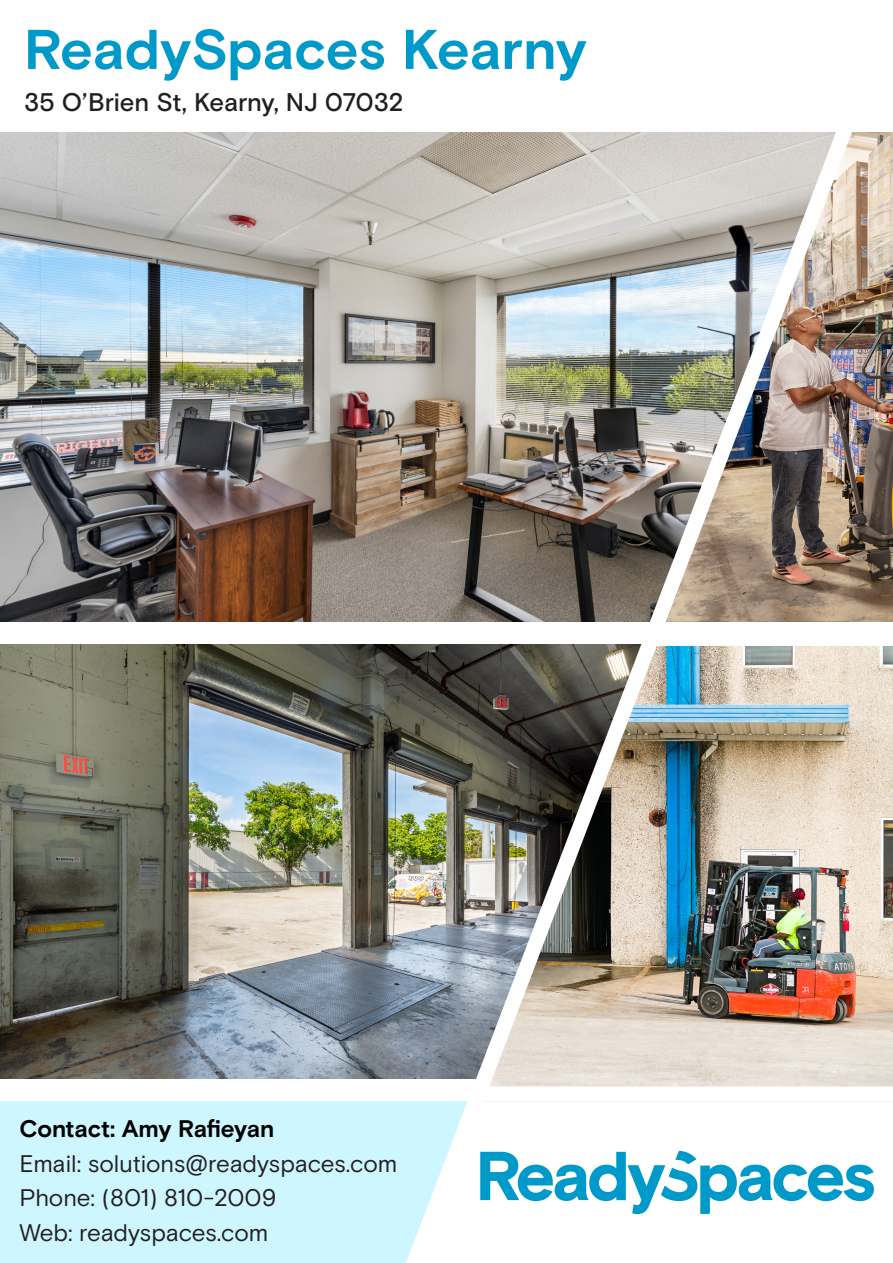
<style>
.page{position:relative;width:893px;height:1263px;background:#fff}
.page>*{position:absolute;margin:0;border:0;box-sizing:border-box;transform-origin:0 0}
.t1{font:700 55.8px "Basis Grotesque Pro";letter-spacing:-.005em;color:#009aca}
.t2{font:500 25.5px "Basis Grotesque Pro";letter-spacing:-.01em;color:#231f20}
.t3{font:24px "Basis Grotesque Pro";letter-spacing:-.005em;color:#231f20}
.t4{font:700 24px "Basis Grotesque Pro";letter-spacing:-.02em;color:#000}
</style>
<div class="page">
<div style="left:0;top:1102px;width:893px;height:161px;background:#cdf6ff"></div>
<div style="left:872px;top:1101px;width:21px;height:162px;background:#fff"></div>
<img style="left:0;top:132px;width:392px;height:489px">
<img style="left:0;top:645px;width:392px;height:433px">
<img style="left:872px;top:646px;width:21px;height:440px">
<img style="left:872px;top:132px;width:21px;height:490px">
<img style="left:392px;top:132px;width:480px;height:1131px">
<svg style="left:480px;top:1151px;width:394px;height:63px;background:#9cd8ea"></svg>
<p class="t1" style="left:24px;top:17px;width:564px">ReadySpaces Kearny</p>
<p class="t2" style="left:24px;top:87px;width:381px">35 O’Brien St, Kearny, NJ 07032</p>
<p class="t4" style="left:20px;top:1115px;width:256px">Contact: Amy Rafieyan</p>
<p class="t3" style="left:20px;top:1149px;width:379px">Email: solutions@readyspaces.com</p>
<p class="t3" style="left:20px;top:1184px;width:258px">Phone: (801) 810-2009</p>
<p class="t3" style="left:20px;top:1218px;width:250px">Web: readyspaces.com</p>
</div>
